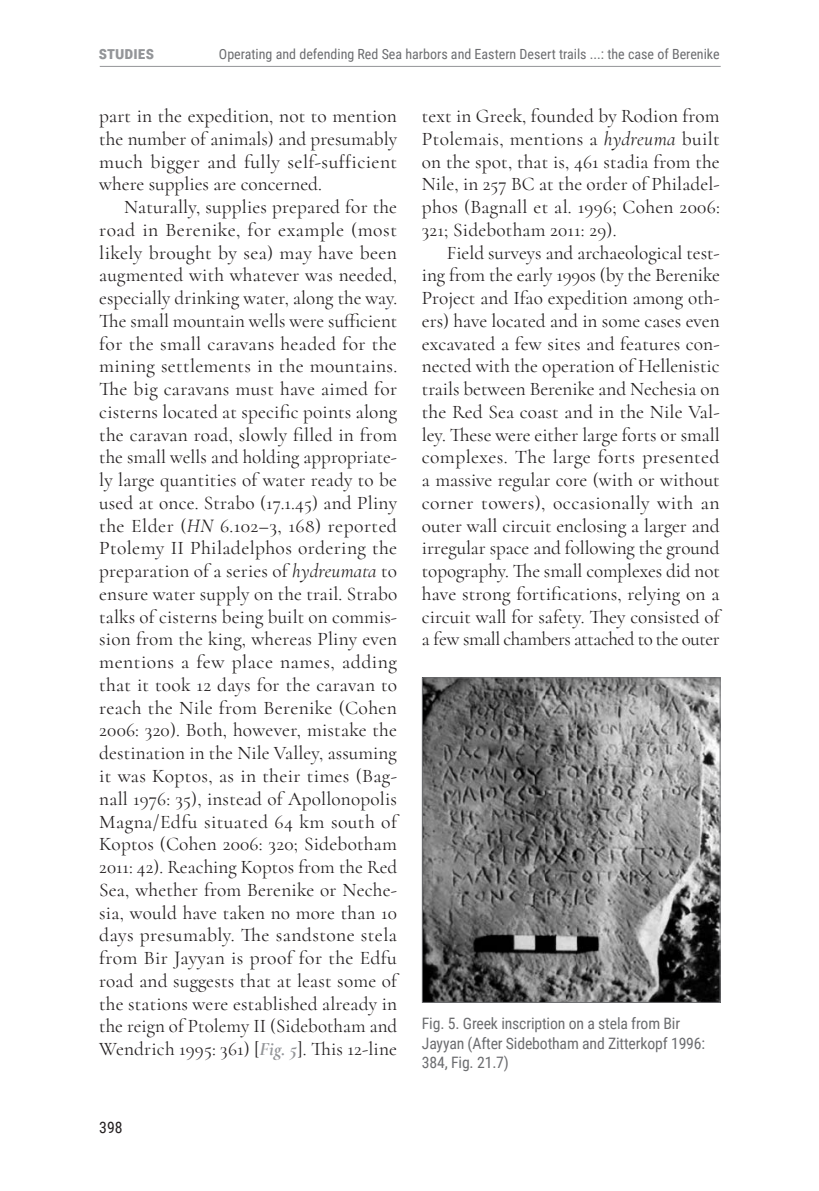
<style>
.page{position:relative;width:819px;height:1191px;background:#fff}
.page>*{position:absolute;margin:0;border:0;box-sizing:border-box;transform-origin:0 0}
.t1{font:19.25px/22.8px "Cormorant";letter-spacing:.005em;color:#231f20;text-align:justify}
.t2{font:700 17.5px "Roboto Condensed";color:#939598}
.t3{font:15.75px/19.2px "Roboto Condensed";letter-spacing:-.01em;color:#6c6d70}
.t4{font:15.75px "Roboto Condensed";color:#231f20}
.t5{font:14px "Roboto Condensed";color:#6c6d70}
.s1{font-style:italic}
.s2{font-weight:700;font-style:italic;color:#939598}
</style>
<div class="page">
<hr style="left:100px;top:66px;width:620px;height:1px;background:#939598">
<img style="left:424px;top:679px;width:294px;height:321px">
<div style="left:422px;top:677px;width:298px;height:325px;border:1px solid #6c6d70"></div>
<p class="t2" style="left:99px;top:40px;width:57px">STUDIES</p>
<p class="t5" style="left:219px;top:44px;width:502px">Operating and defending Red Sea harbors and Eastern Desert trails ...: the case of Berenike</p>
<p class="t1" style="left:99px;top:104px;width:299px">part in the expedition, not to mention the number of animals) and presumably much bigger and fully self-sufficient where supplies are concerned.</p>
<p class="t1" style="left:99px;top:195px;width:299px;text-indent:25px">Naturally, supplies prepared for the road in Berenike, for example (most likely brought by sea) may have been augmented with whatever was needed, especially drinking water, along the way.<br>The small mountain wells were sufficient for the small caravans headed for the mining settlements in the mountains.<br>The big caravans must have aimed for cisterns located at specific points along the caravan road, slowly filled in from the small wells and holding appropriate&shy;ly large quantities of water ready to be used at once. Strabo (17.1.45) and Pliny the Elder (<span class="s1">HN</span> 6.102–3, 168) reported Ptolemy II Philadelphos ordering the preparation of a series of <span class="s1">hydreumata</span> to ensure water supply on the trail. Strabo talks of cisterns being built on commis&shy;sion from the king, whereas Pliny even mentions a few place names, adding that it took 12 days for the caravan to reach the Nile from Berenike (Cohen 2006: 320). Both, however, mistake the destination in the Nile Valley, assuming it was Koptos, as in their times (Bag&shy;nall 1976: 35), instead of Apollonopolis Magna/Edfu situated 64 km south of Koptos (Cohen 2006: 320; Sidebotham 2011: 42). Reaching Koptos from the Red Sea, whether from Berenike or Neche&shy;sia, would have taken no more than 10 days presumably. The sandstone stela from Bir Jayyan is proof for the Edfu road and suggests that at least some of the stations were established already in the reign of Ptolemy II (Sidebotham and Wendrich 1995: 361) [<span class="s2">Fig. 5</span>]. This 12-line</p>
<p class="t4" style="left:99px;top:1116px;width:25px">398</p>
<p class="t1" style="left:422px;top:104px;width:299px">text in Greek, founded by Rodion from Ptolemais, mentions a <span class="s1">hydreuma</span> built on the spot, that is, 461 stadia from the Nile, in 257 BC at the order of Philadel&shy;phos (Bagnall et al. 1996; Cohen 2006:<br>321; Sidebotham 2011: 29).</p>
<p class="t1" style="left:422px;top:241px;width:299px;text-indent:25px">Field surveys and archaeological test&shy;ing from the early 1990s (by the Berenike Project and Ifao expedition among oth&shy;ers) have located and in some cases even excavated a few sites and features con&shy;nected with the operation of Hellenistic trails between Berenike and Nechesia on the Red Sea coast and in the Nile Val&shy;ley. These were either large forts or small complexes. The large forts presented a massive regular core (with or without corner towers), occasionally with an outer wall circuit enclosing a larger and irregular space and following the ground topography. The small complexes did not have strong fortifications, relying on a circuit wall for safety. They consisted of a few small chambers attached to the outer</p>
<p class="t3" style="left:422px;top:1013px;width:285px">Fig. 5. Greek inscription on a stela from Bir<br>Jayyan (After Sidebotham and Zitterkopf 1996:<br>384, Fig. 21.7)</p>
</div>
